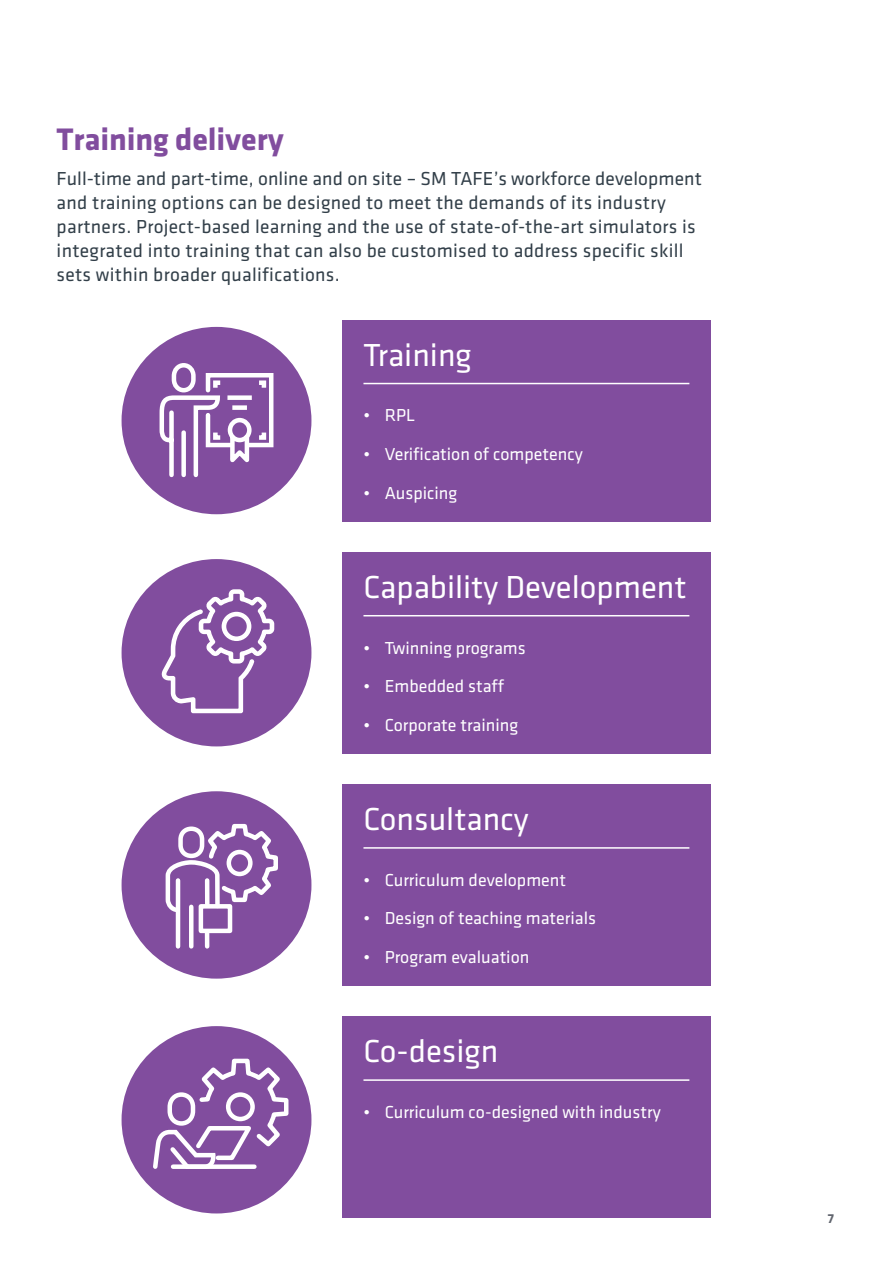
<style>
.page{position:relative;width:893px;height:1263px;background:#fff}
.page>*{position:absolute;margin:0;border:0;box-sizing:border-box;transform-origin:0 0}
.training_breakout_ti{font:33px "Klavika Basic";color:#fff}
.H1_Heading{font:700 32.25px "Klavika";letter-spacing:-.005em;color:#814d9e}
.intro{font:19.5px/24px "Klavika Basic";letter-spacing:.015em;color:#323f49}
.t1{font:18px "Klavika Basic";color:#fff}
.t2{font:700 13.5px "Klavika";color:#61656e}
</style>
<div class="page">
<div style="left:342px;top:552px;width:369px;height:201px;background:#814d9e"></div>
<hr style="left:363px;top:615px;width:326px;height:1px;background:#fff">
<div style="left:342px;top:784px;width:369px;height:202px;background:#814d9e"></div>
<hr style="left:363px;top:847px;width:326px;height:2px;background:#fff">
<div style="left:342px;top:1016px;width:369px;height:202px;background:#814d9e"></div>
<hr style="left:363px;top:1079px;width:326px;height:2px;background:#fff">
<div style="left:342px;top:320px;width:369px;height:201px;background:#814d9e"></div>
<hr style="left:363px;top:383px;width:326px;height:1px;background:#fff">
<div style="left:122px;top:327px;width:189px;height:187px;background:#814d9e;border-radius:50%"></div>
<svg style="left:159px;top:363px;width:115px;height:115px"></svg>
<div style="left:122px;top:559px;width:189px;height:187px;background:#814d9e;border-radius:50%"></div>
<svg style="left:161px;top:589px;width:114px;height:125px"></svg>
<div style="left:122px;top:791px;width:189px;height:188px;background:#814d9e;border-radius:50%"></div>
<svg style="left:165px;top:823px;width:113px;height:91px"></svg>
<div style="left:178px;top:826px;width:26px;height:32px;border:4px solid #fff;border-radius:11px"></div>
<hr style="left:176px;top:880px;width:4px;height:66px;background:#fff">
<div style="left:205px;top:880px;width:5px;height:26px;background:#fff"></div>
<hr style="left:205px;top:931px;width:4px;height:15px;background:#fff">
<hr style="left:189px;top:907px;width:4px;height:39px;background:#fff">
<div style="left:199px;top:904px;width:33px;height:29px;border:4px solid #fff"></div>
<div style="left:122px;top:1026px;width:189px;height:187px;background:#814d9e;border-radius:50%"></div>
<svg style="left:153px;top:1056px;width:138px;height:113px"></svg>
<p class="H1_Heading" style="left:57px;top:122px;width:229px">Training delivery</p>
<p class="intro" style="left:57px;top:166px;width:647px">Full-time and part-time, online and on site – SM TAFE’s workforce development and training options can be designed to meet the demands of its industry partners. Project-based learning and the use of state-of-the-art simulators is integrated into training that can also be customised to address specific skill sets within broader qualifications.</p>
<p class="training_breakout_ti" style="left:363px;top:333px;width:110px">Training</p>
<p class="t1" style="left:363px;top:404px;width:53px">• RPL</p>
<p class="t1" style="left:363px;top:442px;width:221px">• Verification of competency</p>
<p class="t1" style="left:363px;top:481px;width:95px">• Auspicing</p>
<p class="training_breakout_ti" style="left:363px;top:565px;width:325px">Capability Development</p>
<p class="t1" style="left:363px;top:636px;width:164px">• Twinning programs</p>
<p class="t1" style="left:363px;top:674px;width:142px">• Embedded staff</p>
<p class="t1" style="left:363px;top:713px;width:156px">• Corporate training</p>
<p class="training_breakout_ti" style="left:363px;top:798px;width:167px">Consultancy</p>
<p class="t1" style="left:363px;top:868px;width:204px">• Curriculum development</p>
<p class="t1" style="left:363px;top:907px;width:234px">• Design of teaching materials</p>
<p class="t1" style="left:363px;top:945px;width:167px">• Program evaluation</p>
<p class="training_breakout_ti" style="left:363px;top:1030px;width:136px">Co-design</p>
<p class="t1" style="left:363px;top:1100px;width:299px">• Curriculum co-designed with industry</p>
<p class="t2" style="left:828px;top:1211px;width:8px">7</p>
</div>
